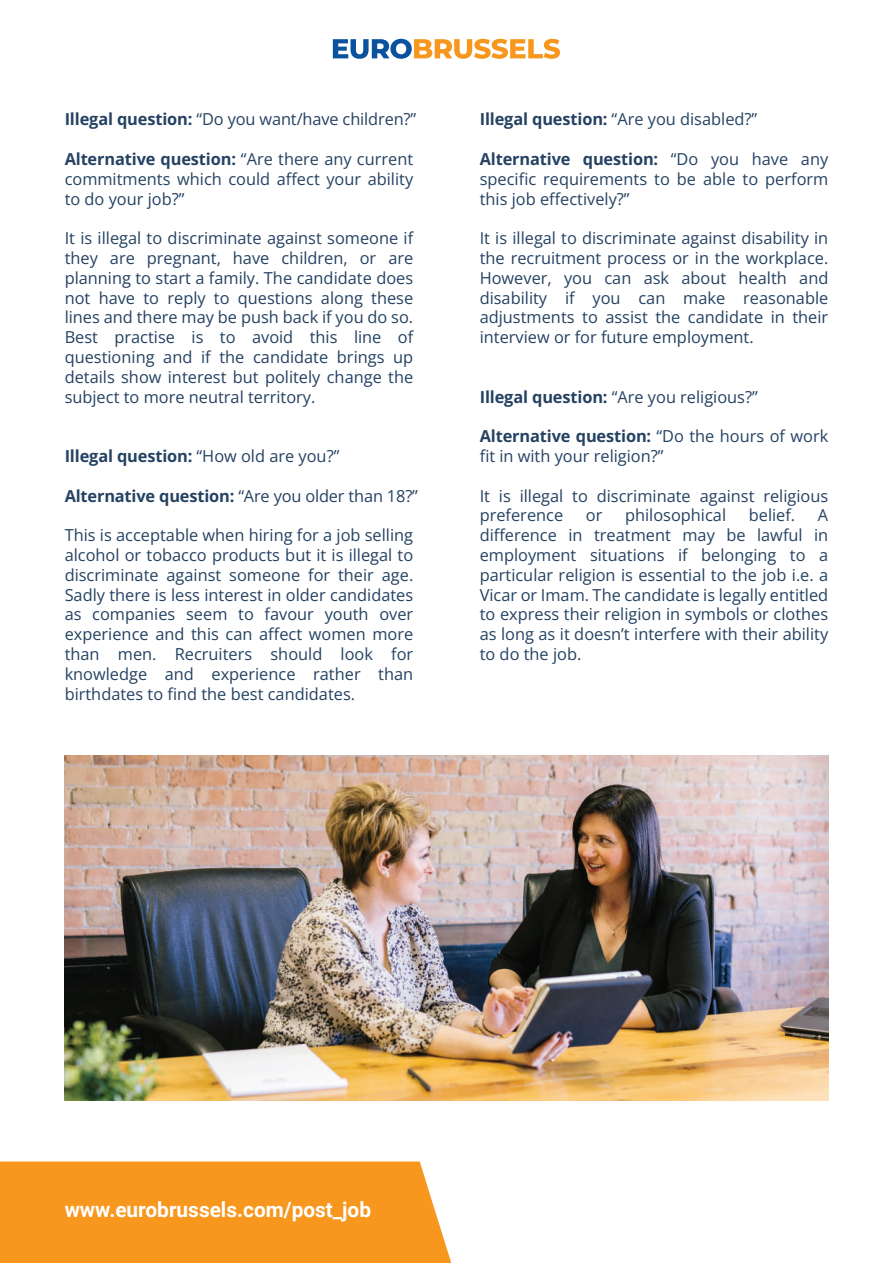
<style>
.page{position:relative;width:893px;height:1263px;background:#fff}
.page>*{position:absolute;margin:0;border:0;box-sizing:border-box;transform-origin:0 0}
.t1{font:700 21px "Roboto";color:#fff}
.t2{font:16.5px/19.8px "Open Sans";color:#254262;text-align:justify}
.t3{font:700 16.5px "Open Sans";letter-spacing:-.01em;color:#254262}
.s1{font-weight:700}
.s2{font-weight:400}
</style>
<div class="page">
<img style="left:65px;top:755px;width:763px;height:345px">
<div style="left:0;top:1161px;width:451px;height:102px;background:#f7971d"></div>
<svg style="left:333px;top:39px;width:227px;height:20px"></svg>
<p class="t2" style="left:65px;top:109px;width:353px"><span class="s1">Illegal question:</span> “Do you want/have children?”</p>
<p class="t2" style="left:65px;top:149px;width:350px"><span class="s1">Alternative question:</span> “Are there any current commitments which could affect your ability to do your job?”</p>
<p class="t2" style="left:65px;top:228px;width:350px">It is illegal to discriminate against someone if they are pregnant, have children, or are planning to start a family. The candidate does not have to reply to questions along these lines and there may be push back if you do so.<br>Best practise is to avoid this line of questioning and if the candidate brings up details show interest but politely change the subject to more neutral territory.</p>
<p class="t3" style="left:65px;top:444px;width:276px">Illegal question: <span class="s2">“How old are you?”</span></p>
<p class="t3" style="left:65px;top:484px;width:355px">Alternative question: <span class="s2">“Are you older than 18?”</span></p>
<p class="t2" style="left:65px;top:525px;width:350px">This is acceptable when hiring for a job selling alcohol or tobacco products but it is illegal to discriminate against someone for their age.<br>Sadly there is less interest in older candidates as companies seem to favour youth over experience and this can affect women more than men. Recruiters should look for knowledge and experience rather than birthdates to find the best candidates.</p>
<p class="t2" style="left:480px;top:109px;width:279px"><span class="s1">Illegal question:</span> “Are you disabled?”</p>
<p class="t2" style="left:480px;top:149px;width:350px"><span class="s1">Alternative question:</span> “Do you have any specific requirements to be able to perform this job effectively?”</p>
<p class="t2" style="left:480px;top:228px;width:350px">It is illegal to discriminate against disability in the recruitment process or in the workplace.<br>However, you can ask about health and disability if you can make reasonable adjustments to assist the candidate in their interview or for future employment.</p>
<p class="t2" style="left:480px;top:386px;width:280px"><span class="s1">Illegal question:</span> “Are you religious?”</p>
<p class="t2" style="left:480px;top:426px;width:350px"><span class="s1">Alternative question:</span> “Do the hours of work fit in with your religion?”</p>
<p class="t2" style="left:480px;top:485px;width:350px">It is illegal to discriminate against religious preference</p>
<p class="t2" style="left:586px;top:505px;width:18px">or</p>
<p class="t2" style="left:625px;top:505px;width:103px">philosophical</p>
<p class="t2" style="left:749px;top:505px;width:48px">belief.</p>
<p class="t2" style="left:480px;top:505px;width:350px;text-indent:338px">A difference in treatment may be lawful in employment situations if belonging to a particular religion is essential to the job i.e. a Vicar or Imam. The candidate is legally entitled to express their religion in symbols or clothes as long as it doesn’t interfere with their ability to do the job.</p>
<p class="t1" style="left:65px;top:1195px;width:308px">www.eurobrussels.com/post_job</p>
</div>
